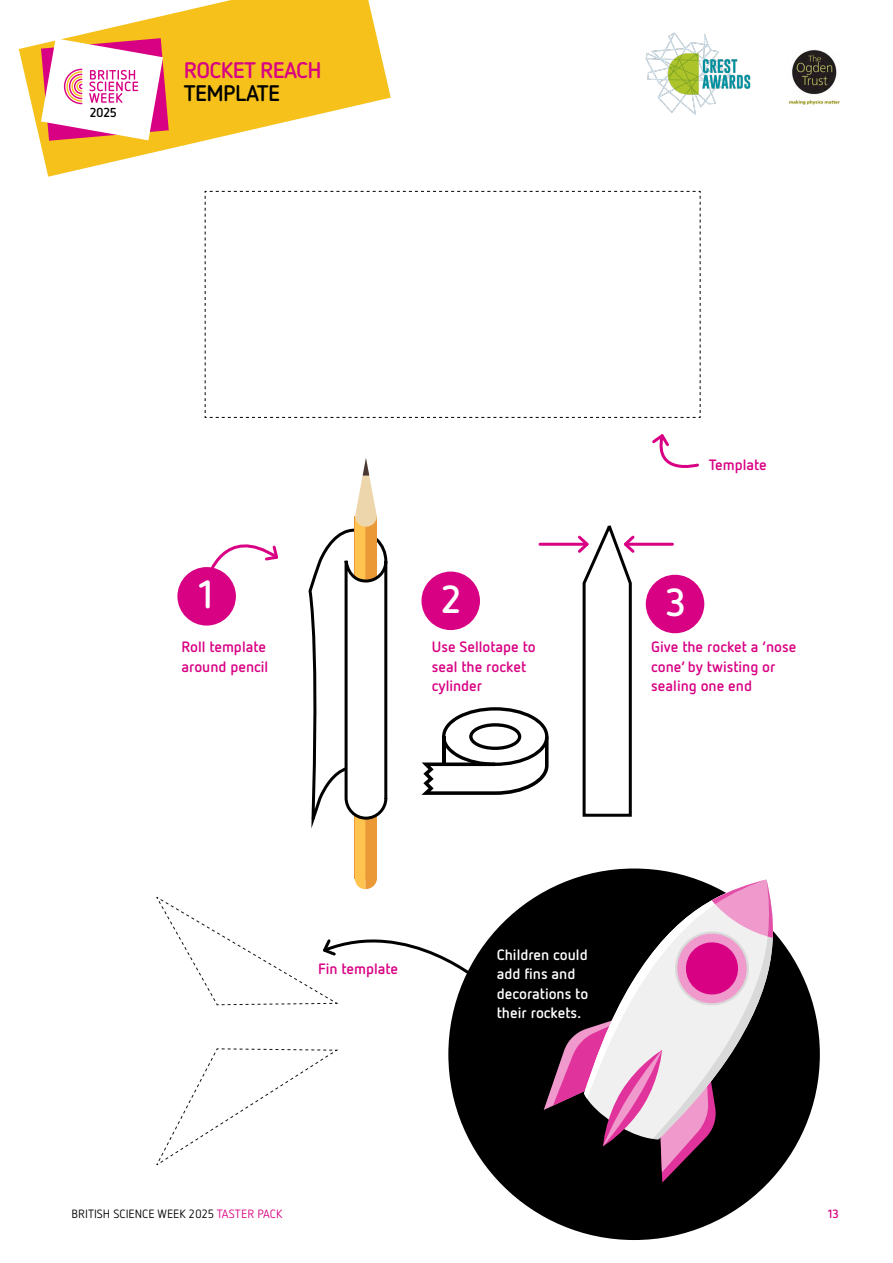
<style>
.page{position:relative;width:893px;height:1263px;background:#fff}
.page>*{position:absolute;margin:0;border:0;box-sizing:border-box;transform-origin:0 0}
.t1{font:700 39px "Netto OT";color:#fff}
.t2{font:700 22.5px "Netto OT";letter-spacing:-.03em;color:#d80083}
.t3{font:700 22.5px "Netto OT";letter-spacing:-.03em;color:#000}
.t4{font:700 15px/19.5px "Netto OT";color:#d80083}
.t5{font:700 15px/19.5px "Netto OT";color:#fff}
.t6{font:700 12.9px "Netto OT";color:#000}
.t7{font:12px "Netto OT";color:#000}
.t8{font:700 12px "Netto OT";color:#d80083}
.s1{color:#d80083}
</style>
<div class="page">
<svg style="left:19px;top:0;width:372px;height:177px;fill:#f5c11a"></svg>
<svg style="left:41px;top:38px;width:128px;height:103px"></svg>
<div style="left:448px;top:868px;width:372px;height:372px;background:#000;border-radius:50%"></div>
<svg style="left:204px;top:191px;width:497px;height:227px"></svg>
<svg style="left:156px;top:1048px;width:183px;height:118px"></svg>
<img style="left:645px;top:33px;width:105px;height:82px">
<img style="left:789px;top:50px;width:51px;height:54px">
<svg style="left:211px;top:544px;width:67px;height:37px"></svg>
<svg style="left:421px;top:707px;width:128px;height:88px"></svg>
<svg style="left:652px;top:434px;width:47px;height:34px"></svg>
<svg style="left:544px;top:879px;width:236px;height:303px"></svg>
<hr style="left:625px;top:543px;width:47px;height:3px;background:#d80083">
<hr style="left:540px;top:543px;width:47px;height:3px;background:#d80083">
<svg style="left:575px;top:525px;width:62px;height:292px"></svg>
<svg style="left:156px;top:897px;width:331px;height:108px"></svg>
<div style="left:177px;top:567px;width:59px;height:59px;background:#d80083;border-radius:50%"></div>
<div style="left:421px;top:572px;width:59px;height:58px;background:#d80083;border-radius:50%"></div>
<div style="left:646px;top:575px;width:58px;height:58px;background:#d80083;border-radius:50%"></div>
<div style="left:355px;top:517px;width:22px;height:362px;background:#eb9936"></div>
<div style="left:355px;top:517px;width:10px;height:362px;background:#ffc44f"></div>
<svg style="left:310px;top:458px;width:78px;height:364px"></svg>
<svg style="left:355px;top:879px;width:22px;height:10px"></svg>
<p class="t6" style="left:90px;top:104px;width:29px">2025</p>
<h2 class="t2" style="left:184px;top:56px;width:139px">ROCKET REACH</h2>
<h2 class="t3" style="left:184px;top:79px;width:98px">TEMPLATE</h2>
<p class="t4" style="left:709px;top:454px;width:60px">Template</p>
<p class="t1" style="left:198px;top:570px;width:17px">1</p>
<p class="t1" style="left:441px;top:574px;width:22px">2</p>
<p class="t1" style="left:665px;top:578px;width:22px">3</p>
<p class="t4" style="left:181px;top:637px;width:88px">Roll template around pencil</p>
<p class="t4" style="left:432px;top:637px;width:105px">Use Sellotape to seal the rocket cylinder</p>
<p class="t4" style="left:651px;top:637px;width:147px">Give the rocket a ‘nose cone’ by twisting or sealing one end</p>
<p class="t4" style="left:318px;top:959px;width:81px">Fin template</p>
<p class="t5" style="left:497px;top:944px;width:93px">Children could add fins and decorations to their rockets.</p>
<p class="t7" style="left:72px;top:1206px;width:212px">BRITISH SCIENCE WEEK 2025 <span class="s1">TASTER PACK</span></p>
<p class="t8" style="left:828px;top:1206px;width:13px">13</p>
</div>
